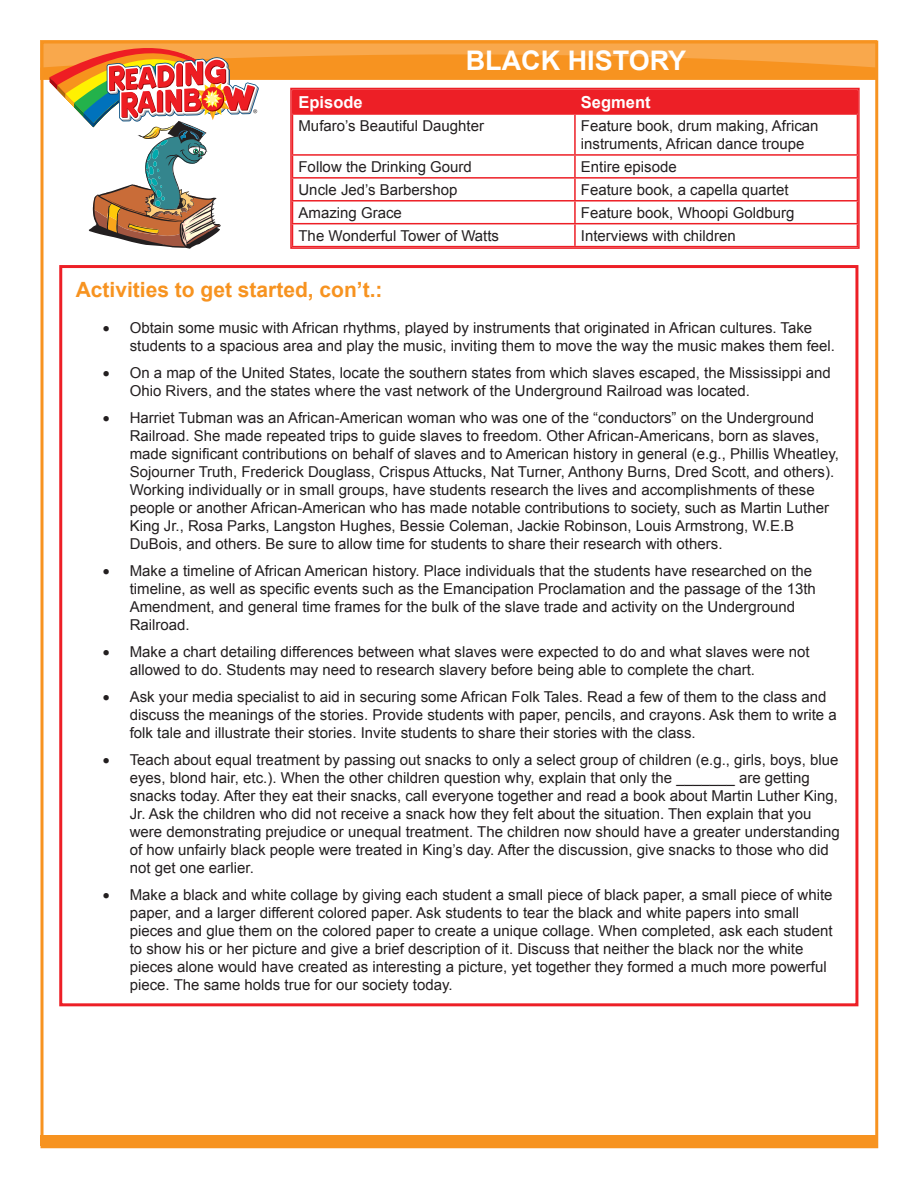
<style>
.page{position:relative;width:918px;height:1188px;background:#fff}
.page>*{position:absolute;margin:0;border:0;box-sizing:border-box;transform-origin:0 0}
.t1{font:700 27px "Arial";color:#fff}
.t2{font:700 21px "Arial";color:#f79320}
.t3{font:700 16.5px "Arial";color:#fff}
.t4{font:15px/18px "Arial";color:#231f20}
</style>
<div class="page">
<svg style="left:40px;top:40px;width:838px;height:40px;background:#f79f3b"></svg>
<div style="left:40px;top:1135px;width:838px;height:11px;background:#f79320"></div>
<div style="left:59px;top:265px;width:799px;height:741px;border:3px solid #ed1f26"></div>
<svg style="left:40px;top:48px;width:838px;height:201px"></svg>
<hr style="left:292px;top:113px;width:283px;height:2px;background:#ed1f26">
<hr style="left:575px;top:113px;width:283px;height:2px;background:#ed1f26">
<div style="left:290px;top:88px;width:570px;height:161px;border:2px solid #ed1f26"></div>
<p class="t1" style="left:466px;top:42px;width:222px">BLACK HISTORY</p>
<p class="t3" style="left:298px;top:91px;width:66px">Episode</p>
<p class="t3" style="left:581px;top:91px;width:71px">Segment</p>
<p class="t4" style="left:298px;top:117px;width:187px">Mufaro’s Beautiful Daughter</p>
<p class="t4" style="left:581px;top:117px;width:239px">Feature book, drum making, African instruments, African dance troupe</p>
<p class="t4" style="left:298px;top:158px;width:175px">Follow the Drinking Gourd</p>
<p class="t4" style="left:581px;top:158px;width:97px">Entire episode</p>
<p class="t4" style="left:298px;top:181px;width:160px">Uncle Jed’s Barbershop</p>
<p class="t4" style="left:581px;top:181px;width:209px">Feature book, a capella quartet</p>
<p class="t4" style="left:298px;top:204px;width:105px">Amazing Grace</p>
<p class="t4" style="left:581px;top:204px;width:215px">Feature book, Whoopi Goldburg</p>
<p class="t4" style="left:298px;top:227px;width:202px">The Wonderful Tower of Watts</p>
<p class="t4" style="left:581px;top:227px;width:157px">Interviews with children</p>
<p class="t2" style="left:76px;top:276px;width:308px">Activities to get started, con’t.:</p>
<p class="t4" style="left:130px;top:319px;width:707px;text-indent:-27px">• Obtain some music with African rhythms, played by instruments that originated in African cultures. Take students to a spacious area and play the music, inviting them to move the way the music makes them feel.</p>
<p class="t4" style="left:130px;top:364px;width:703px;text-indent:-27px">• On a map of the United States, locate the southern states from which slaves escaped, the Mississippi and<br>Ohio Rivers, and the states where the vast network of the Underground Railroad was located.</p>
<p class="t4" style="left:130px;top:409px;width:711px;text-indent:-27px">• Harriet Tubman was an African-American woman who was one of the “conductors” on the Underground Railroad. She made repeated trips to guide slaves to freedom. Other African-Americans, born as slaves, made significant contributions on behalf of slaves and to American history in general (e.g., Phillis Wheatley, Sojourner Truth, Frederick Douglass, Crispus Attucks, Nat Turner, Anthony Burns, Dred Scott, and others).<br>Working individually or in small groups, have students research the lives and accomplishments of these people or another African-American who has made notable contributions to society, such as Martin Luther King Jr., Rosa Parks, Langston Hughes, Bessie Coleman, Jackie Robinson, Louis Armstrong, W.E.B DuBois, and others. Be sure to allow time for students to share their research with others.</p>
<p class="t4" style="left:130px;top:562px;width:688px;text-indent:-27px">• Make a timeline of African American history. Place individuals that the students have researched on the timeline, as well as specific events such as the Emancipation Proclamation and the passage of the 13th Amendment, and general time frames for the bulk of the slave trade and activity on the Underground Railroad.</p>
<p class="t4" style="left:130px;top:643px;width:682px;text-indent:-27px">• Make a chart detailing differences between what slaves were expected to do and what slaves were not allowed to do. Students may need to research slavery before being able to complete the chart.</p>
<p class="t4" style="left:130px;top:688px;width:709px;text-indent:-27px">• Ask your media specialist to aid in securing some African Folk Tales. Read a few of them to the class and discuss the meanings of the stories. Provide students with paper, pencils, and crayons. Ask them to write a folk tale and illustrate their stories. Invite students to share their stories with the class.</p>
<p class="t4" style="left:130px;top:751px;width:712px;text-indent:-27px">• Teach about equal treatment by passing out snacks to only a select group of children (e.g., girls, boys, blue eyes, blond hair, etc.). When the other children question why, explain that only the _______ are getting snacks today. After they eat their snacks, call everyone together and read a book about Martin Luther King, Jr. Ask the children who did not receive a snack how they felt about the situation. Then explain that you were demonstrating prejudice or unequal treatment. The children now should have a greater understanding of how unfairly black people were treated in King’s day. After the discussion, give snacks to those who did not get one earlier.</p>
<p class="t4" style="left:130px;top:886px;width:704px;text-indent:-27px">• Make a black and white collage by giving each student a small piece of black paper, a small piece of white paper, and a larger different colored paper. Ask students to tear the black and white papers into small pieces and glue them on the colored paper to create a unique collage. When completed, ask each student to show his or her picture and give a brief description of it. Discuss that neither the black nor the white pieces alone would have created as interesting a picture, yet together they formed a much more powerful piece. The same holds true for our society today.</p>
</div>
